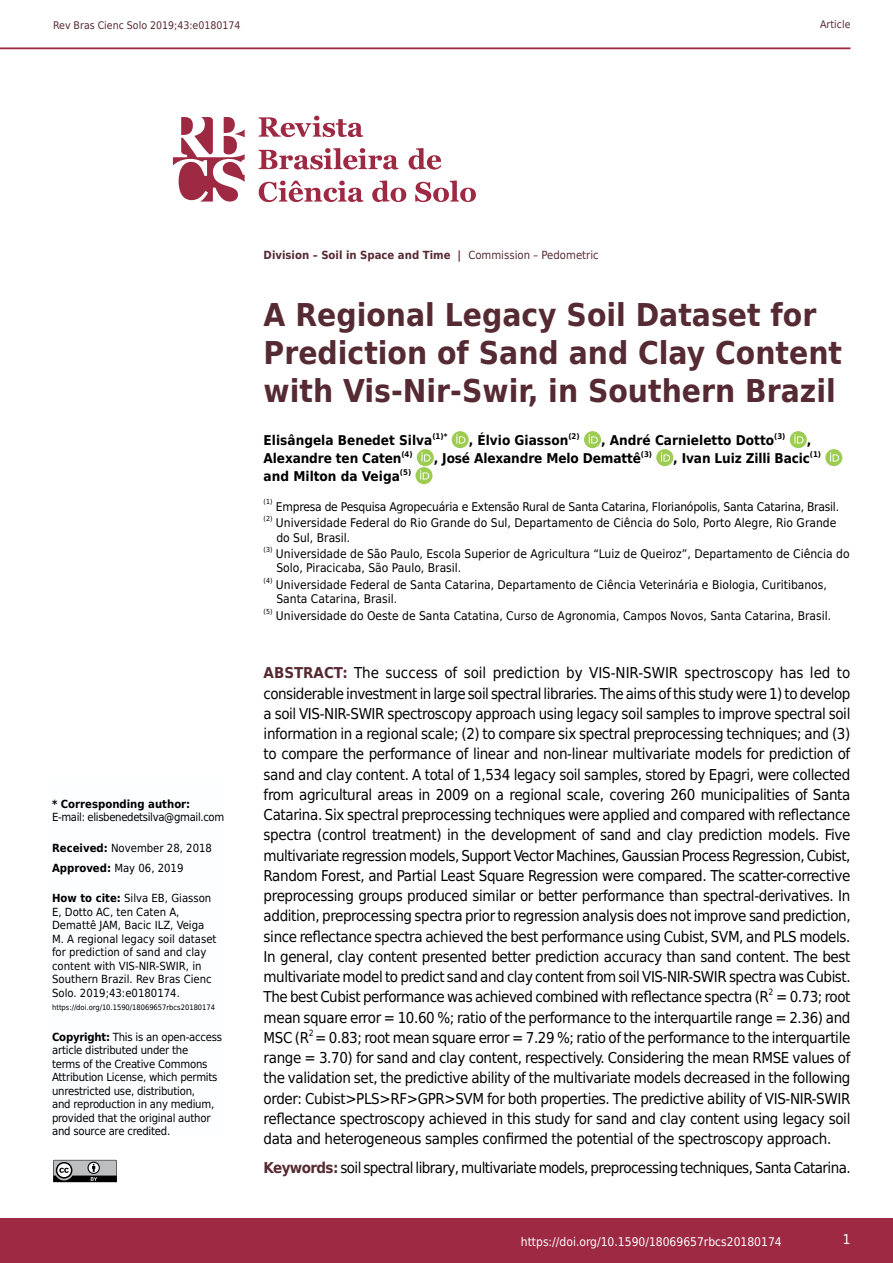
<style>
.page{position:relative;width:893px;height:1263px;background:#fff}
.page>*{position:absolute;margin:0;border:0;box-sizing:border-box;transform-origin:0 0}
.t1{font:700 31.5px/37.8px "DejaVu Sans Condensed";color:#562a32}
.t2{font:15px/20.2px "DejaVu Sans Condensed";letter-spacing:-.03em;color:#000;text-align:justify}
.t3{font:700 13.5px "DejaVu Sans Condensed";color:#000}
.t4{font:13.5px "DejaVu Sans Condensed";color:#fff}
.t5{font:12px/14.4px "DejaVu Sans Condensed";color:#000}
.t6{font:12px "DejaVu Sans Condensed";letter-spacing:-.02em;color:#000}
.t7{font:12px "DejaVu Sans Condensed";color:#fff}
.t8{font:11.25px/13.5px "DejaVu Sans Condensed";letter-spacing:-.02em;color:#000}
.t9{font:11.25px/13.5px "DejaVu Sans Condensed";color:#000}
.t10{font:700 11.25px "DejaVu Sans Condensed";color:#562a32}
.t11{font:700 11.25px "DejaVu Sans Condensed";color:#000}
.t12{font:10.5px "DejaVu Sans Condensed";color:#562a32}
.t13{font:8.7px "DejaVu Sans Condensed";color:#000}
.t14{font:700 7.8px "DejaVu Sans Condensed";color:#000}
.t15{font:7.5px "DejaVu Sans Condensed";color:#000}
.t16{font:6.9px "DejaVu Sans Condensed";color:#000}
.s1{font-weight:400}
.s2{font-weight:700}
.s3{font-weight:700;color:#562a32}
</style>
<div class="page">
<hr style="left:0;top:47px;width:850px;height:2px;background:#9e2943">
<svg style="left:53px;top:1160px;width:64px;height:22px"></svg>
<div style="left:0;top:1218px;width:893px;height:45px;background:#9e2943"></div>
<svg style="left:452px;top:431px;width:17px;height:17px"></svg>
<svg style="left:456px;top:434px;width:9px;height:9px"></svg>
<div style="left:584px;top:431px;width:17px;height:17px;background:#9ccc51;border-radius:50%"></div>
<svg style="left:588px;top:434px;width:10px;height:9px"></svg>
<svg style="left:790px;top:431px;width:17px;height:17px"></svg>
<svg style="left:794px;top:434px;width:9px;height:9px"></svg>
<div style="left:417px;top:449px;width:17px;height:17px;background:#9ccc51;border-radius:50%"></div>
<svg style="left:421px;top:452px;width:10px;height:9px"></svg>
<div style="left:656px;top:449px;width:17px;height:17px;background:#9ccc51;border-radius:50%"></div>
<svg style="left:661px;top:452px;width:9px;height:9px"></svg>
<svg style="left:825px;top:449px;width:17px;height:17px"></svg>
<svg style="left:830px;top:452px;width:9px;height:9px"></svg>
<svg style="left:415px;top:467px;width:17px;height:17px"></svg>
<svg style="left:420px;top:470px;width:9px;height:9px"></svg>
<svg style="left:173px;top:115px;width:303px;height:88px"></svg>
<p class="t12" style="left:53px;top:17px;width:189px">Rev Bras Cienc Solo 2019;43:e0180174</p>
<p class="t12" style="left:820px;top:16px;width:32px">Article</p>
<p class="t10" style="left:264px;top:246px;width:337px">Division – Soil in Space and Time | <span class="s1">Commission – Pedometric</span></p>
<h1 class="t1" style="left:264px;top:295px;width:580px">A Regional Legacy Soil Dataset for<br>Prediction of Sand and Clay Content with Vis-Nir-Swir, in Southern Brazil</h1>
<p class="t3" style="left:264px;top:429px;width:170px">Elisângela Benedet Silva</p>
<p class="t14" style="left:432px;top:429px;width:17px">(1)*</p>
<p class="t3" style="left:469px;top:429px;width:101px">, Élvio Giasson</p>
<p class="t14" style="left:568px;top:429px;width:13px">(2)</p>
<p class="t3" style="left:601px;top:429px;width:175px">, André Carnieletto Dotto</p>
<p class="t14" style="left:774px;top:429px;width:13px">(3)</p>
<p class="t3" style="left:807px;top:429px;width:6px">,</p>
<p class="t11" style="left:52px;top:795px;width:140px">* Corresponding author:</p>
<p class="t8" style="left:52px;top:810px;width:174px">E-mail: elisbenedetsilva@gmail.com</p>
<p class="t9" style="left:52px;top:838px;width:161px;line-height:20px"><span class="s2">Received:</span> November 28, 2018<br><span class="s2">Approved:</span> May 06, 2019</p>
<p class="t9" style="left:52px;top:891px;width:166px"><span class="s2">How to cite:</span> Silva EB, Giasson<br>E, Dotto AC, ten Caten A,<br>Demattê JAM, Bacic ILZ, Veiga<br>M. A regional legacy soil dataset for prediction of sand and clay content with VIS-NIR-SWIR, in<br>Southern Brazil. Rev Bras Cienc<br>Solo. 2019;43:e0180174.</p>
<p class="t15" style="left:52px;top:1002px;width:165px">https://doi.org/10.1590/18069657rbcs20180174</p>
<p class="t8" style="left:52px;top:1030px;width:172px"><span class="s2">Copyright:</span> This is an open-access article distributed under the<br>terms of the Creative Commons<br>Attribution License, which permits unrestricted use, distribution,<br>and reproduction in any medium, provided that the original author and source are credited.</p>
<p class="t3" style="left:264px;top:447px;width:139px">Alexandre ten Caten</p>
<p class="t14" style="left:401px;top:447px;width:13px">(4)</p>
<p class="t3" style="left:434px;top:447px;width:209px">, José Alexandre Melo Demattê</p>
<p class="t14" style="left:641px;top:447px;width:13px">(3)</p>
<p class="t3" style="left:673px;top:447px;width:138px">, Ivan Luiz Zilli Bacic</p>
<p class="t14" style="left:810px;top:447px;width:13px">(1)</p>
<p class="t3" style="left:264px;top:465px;width:138px">and Milton da Veiga</p>
<p class="t14" style="left:400px;top:465px;width:13px">(5)</p>
<p class="t16" style="left:264px;top:496px;width:10px">(1)</p>
<p class="t6" style="left:276px;top:497px;width:565px">Empresa de Pesquisa Agropecuária e Extensão Rural de Santa Catarina, Florianópolis, Santa Catarina, Brasil.</p>
<p class="t16" style="left:264px;top:513px;width:10px">(2)</p>
<p class="t5" style="left:276px;top:515px;width:562px">Universidade Federal do Rio Grande do Sul, Departamento de Ciência do Solo, Porto Alegre, Rio Grande do Sul, Brasil.</p>
<p class="t16" style="left:264px;top:544px;width:10px">(3)</p>
<p class="t5" style="left:276px;top:546px;width:575px">Universidade de São Paulo, Escola Superior de Agricultura “Luiz de Queiroz”, Departamento de Ciência do<br>Solo, Piracicaba, São Paulo, Brasil.</p>
<p class="t16" style="left:264px;top:575px;width:10px">(4)</p>
<p class="t5" style="left:276px;top:577px;width:552px">Universidade Federal de Santa Catarina, Departamento de Ciência Veterinária e Biologia, Curitibanos,<br>Santa Catarina, Brasil.</p>
<p class="t16" style="left:264px;top:606px;width:10px">(5)</p>
<p class="t5" style="left:276px;top:608px;width:557px">Universidade do Oeste de Santa Catatina, Curso de Agronomia, Campos Novos, Santa Catarina, Brasil.</p>
<p class="t2" style="left:264px;top:663px;width:588px"><span class="s3">ABSTRACT:</span> The success of soil prediction by VIS-NIR-SWIR spectroscopy has led to considerable investment in large soil spectral libraries. The aims of this study were 1) to develop a soil VIS-NIR-SWIR spectroscopy approach using legacy soil samples to improve spectral soil information in a regional scale; (2) to compare six spectral preprocessing techniques; and (3) to compare the performance of linear and non-linear multivariate models for prediction of sand and clay content. A total of 1,534 legacy soil samples, stored by Epagri, were collected from agricultural areas in 2009 on a regional scale, covering 260 municipalities of Santa Catarina. Six spectral preprocessing techniques were applied and compared with reflectance spectra (control treatment) in the development of sand and clay prediction models. Five multivariate regression models, Support Vector Machines, Gaussian Process Regression, Cubist, Random Forest, and Partial Least Square Regression were compared. The scatter-corrective preprocessing groups produced similar or better performance than spectral-derivatives. In addition, preprocessing spectra prior to regression analysis does not improve sand prediction, since reflectance spectra achieved the best performance using Cubist, SVM, and PLS models.<br>In general, clay content presented better prediction accuracy than sand content. The best multivariate model to predict sand and clay content from soil VIS-NIR-SWIR spectra was Cubist.<br>The best Cubist performance was achieved combined with reflectance spectra (R</p>
<p class="t13" style="left:768px;top:985px;width:6px">2</p>
<p class="t2" style="left:264px;top:987px;width:588px;text-indent:512px">= 0.73; root mean square error = 10.60 %; ratio of the performance to the interquartile range = 2.36) and MSC (R = 0.83; root mean square error = 7.29 %; ratio of the performance to the interquartile</p>
<p class="t13" style="left:309px;top:1025px;width:6px">2</p>
<p class="t2" style="left:264px;top:1047px;width:588px">range = 3.70) for sand and clay content, respectively. Considering the mean RMSE values of the validation set, the predictive ability of the multivariate models decreased in the following order: Cubist&gt;PLS&gt;RF&gt;GPR&gt;SVM for both properties. The predictive ability of VIS-NIR-SWIR reflectance spectroscopy achieved in this study for sand and clay content using legacy soil data and heterogeneous samples confirmed the potential of the spectroscopy approach.</p>
<p class="t2" style="left:264px;top:1157px;width:588px"><span class="s3">Keywords:</span> soil spectral library, multivariate models, preprocessing techniques, Santa Catarina.</p>
<p class="t7" style="left:521px;top:1231px;width:262px">https://doi.org/10.1590/18069657rbcs20180174</p>
<p class="t4" style="left:843px;top:1228px;width:9px">1</p>
</div>
